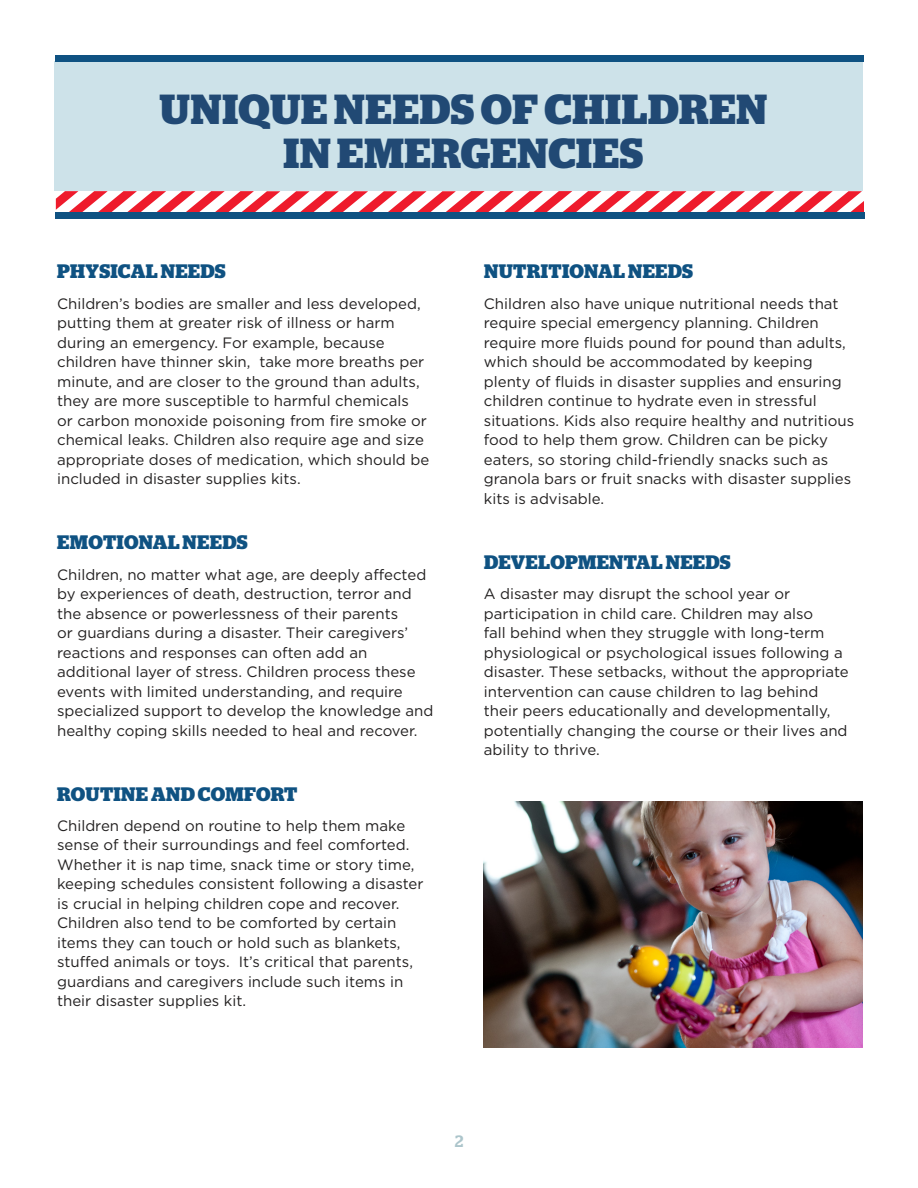
<style>
.page{position:relative;width:918px;height:1188px;background:#fff}
.page>*{position:absolute;margin:0;border:0;box-sizing:border-box;transform-origin:0 0}
.t1{font:700 42px/43.5px "Stag";letter-spacing:.02em;color:#214974;text-align:center}
.t2{font:700 19.5px "Stag";letter-spacing:.02em;color:#0f5282}
.t3{font:500 16.5px "Stag";color:#acc5cb}
.t4{font:15px/19.5px "Gotham HTF";color:#222020}
</style>
<div class="page">
<div style="left:55px;top:62px;width:808px;height:129px;background:#cde2e9"></div>
<svg style="left:56px;top:191px;width:808px;height:21px"></svg>
<div style="left:55px;top:212px;width:810px;height:7px;background:#0f5282"></div>
<div style="left:55px;top:55px;width:809px;height:7px;background:#0f5282"></div>
<img style="left:484px;top:802px;width:378px;height:246px">
<p class="t1" style="left:160px;top:88px;width:609px">UNIQUE NEEDS OF CHILDREN<br>IN EMERGENCIES</p>
<p class="t2" style="left:57px;top:260px;width:170px">PHYSICAL NEEDS</p>
<p class="t4" style="left:57px;top:293px;width:374px">Children’s bodies are smaller and less developed, putting them at greater risk of illness or harm during an emergency. For example, because children have thinner skin, take more breaths per minute, and are closer to the ground than adults, they are more susceptible to harmful chemicals<br>or carbon monoxide poisoning from fire smoke or chemical leaks. Children also require age and size appropriate doses of medication, which should be included in disaster supplies kits.</p>
<p class="t2" style="left:57px;top:531px;width:192px">EMOTIONAL NEEDS</p>
<p class="t4" style="left:57px;top:564px;width:378px">Children, no matter what age, are deeply affected by experiences of death, destruction, terror and the absence or powerlessness of their parents<br>or guardians during a disaster. Their caregivers’ reactions and responses can often add an additional layer of stress. Children process these events with limited understanding, and require specialized support to develop the knowledge and healthy coping skills needed to heal and recover.</p>
<p class="t2" style="left:57px;top:782px;width:242px">ROUTINE AND COMFORT</p>
<p class="t4" style="left:57px;top:816px;width:368px">Children depend on routine to help them make sense of their surroundings and feel comforted.<br>Whether it is nap time, snack time or story time, keeping schedules consistent following a disaster is crucial in helping children cope and recover.<br>Children also tend to be comforted by certain items they can touch or hold such as blankets, stuffed animals or toys. It’s critical that parents, guardians and caregivers include such items in their disaster supplies kit.</p>
<p class="t2" style="left:484px;top:260px;width:211px">NUTRITIONAL NEEDS</p>
<p class="t4" style="left:484px;top:293px;width:372px">Children also have unique nutritional needs that require special emergency planning. Children require more fluids pound for pound than adults, which should be accommodated by keeping plenty of fluids in disaster supplies and ensuring children continue to hydrate even in stressful situations. Kids also require healthy and nutritious food to help them grow. Children can be picky eaters, so storing child-friendly snacks such as granola bars or fruit snacks with disaster supplies kits is advisable.</p>
<p class="t2" style="left:484px;top:551px;width:248px">DEVELOPMENTAL NEEDS</p>
<p class="t4" style="left:484px;top:584px;width:366px">A disaster may disrupt the school year or participation in child care. Children may also<br>fall behind when they struggle with long-term physiological or psychological issues following a disaster. These setbacks, without the appropriate intervention can cause children to lag behind their peers educationally and developmentally, potentially changing the course or their lives and ability to thrive.</p>
<p class="t3" style="left:455px;top:1132px;width:10px">2</p>
</div>
